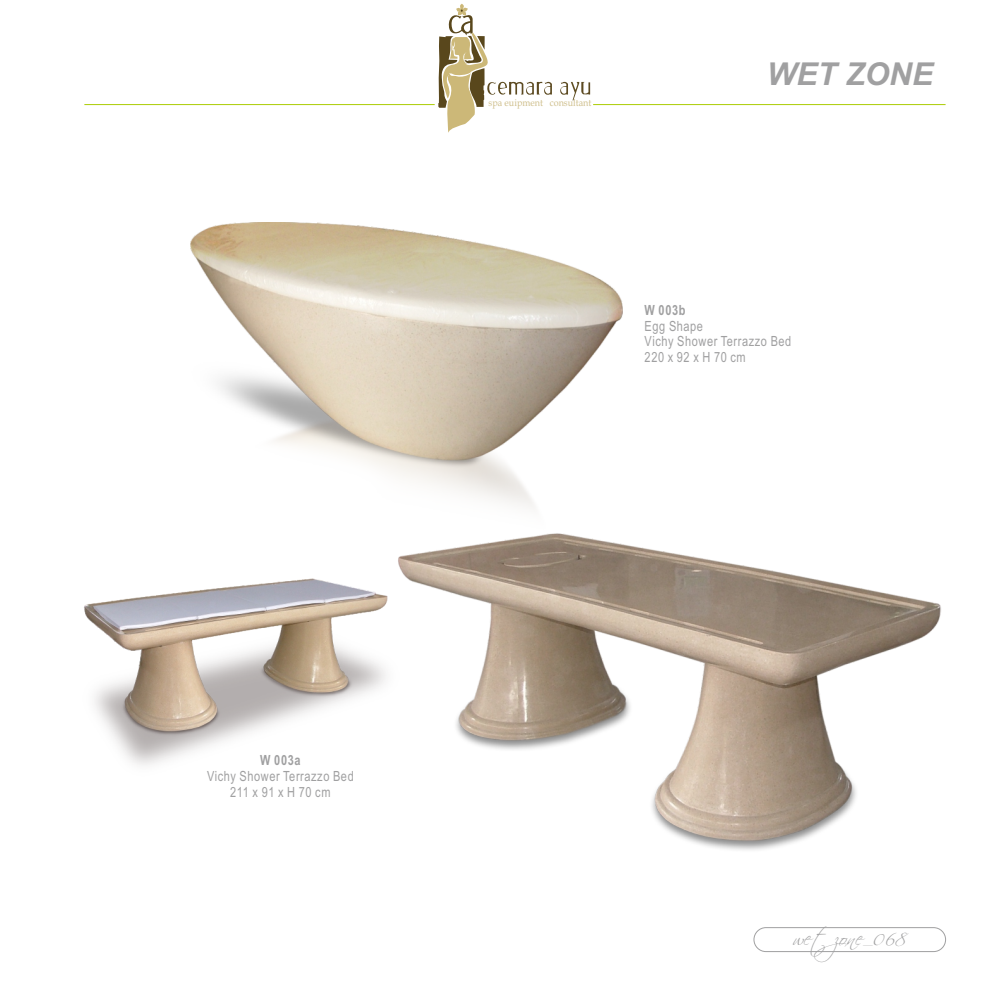
<style>
.page{position:relative;width:993px;height:993px;background:#fff}
.page>*{position:absolute;margin:0;border:0;box-sizing:border-box;transform-origin:0 0}
.t1{font:italic 700 31.5px "Arial";color:#a0a0a1}
.t2{font:21px "Scriptina";color:#a0a0a1}
.t3{font:14px/15.6px "Arial";letter-spacing:.055em;color:#a0a0a1;scale:.78 1}
.t4{font:700 14px "Arial";letter-spacing:.055em;color:#a0a0a1;scale:.78 1}
.t5{font:9.8px "Book Antiqua";color:#cfbf8c;scale:.92 1}
</style>
<div class="page">
<div style="left:753px;top:926px;width:192px;height:25px;background:#fff;border:1px solid #a0a0a1;border-radius:12px"></div>
<img style="left:84px;top:597px;width:56px;height:168px">
<img style="left:190px;top:223px;width:432px;height:273px">
<img style="left:140px;top:496px;width:801px;height:354px">
<hr style="left:84px;top:104px;width:350px;height:1px;background:#abcd05">
<hr style="left:593px;top:104px;width:352px;height:1px;background:#abcd05">
<svg style="left:438px;top:4px;width:152px;height:129px"></svg>
<p class="t5" style="left:488px;top:99px;width:113px">spa euipment consultant</p>
<h1 class="t1" style="left:766px;top:62px;width:168px">WET ZONE</h1>
<p class="t4" style="left:644px;top:304px;width:54px">W 003b</p>
<p class="t3" style="left:644px;top:319px;width:189px">Egg Shape<br>Vichy Shower Terrazzo Bed<br>220 x 92 x H 70 cm</p>
<p class="t4" style="left:260px;top:755px;width:53px">W 003a</p>
<p class="t3" style="left:207px;top:769px;width:189px;text-align:center">Vichy Shower Terrazzo Bed<br>211 x 91 x H 70 cm</p>
<h2 class="t2" style="left:792px;top:924px;width:116px">wet zone_068</h2>
</div>
